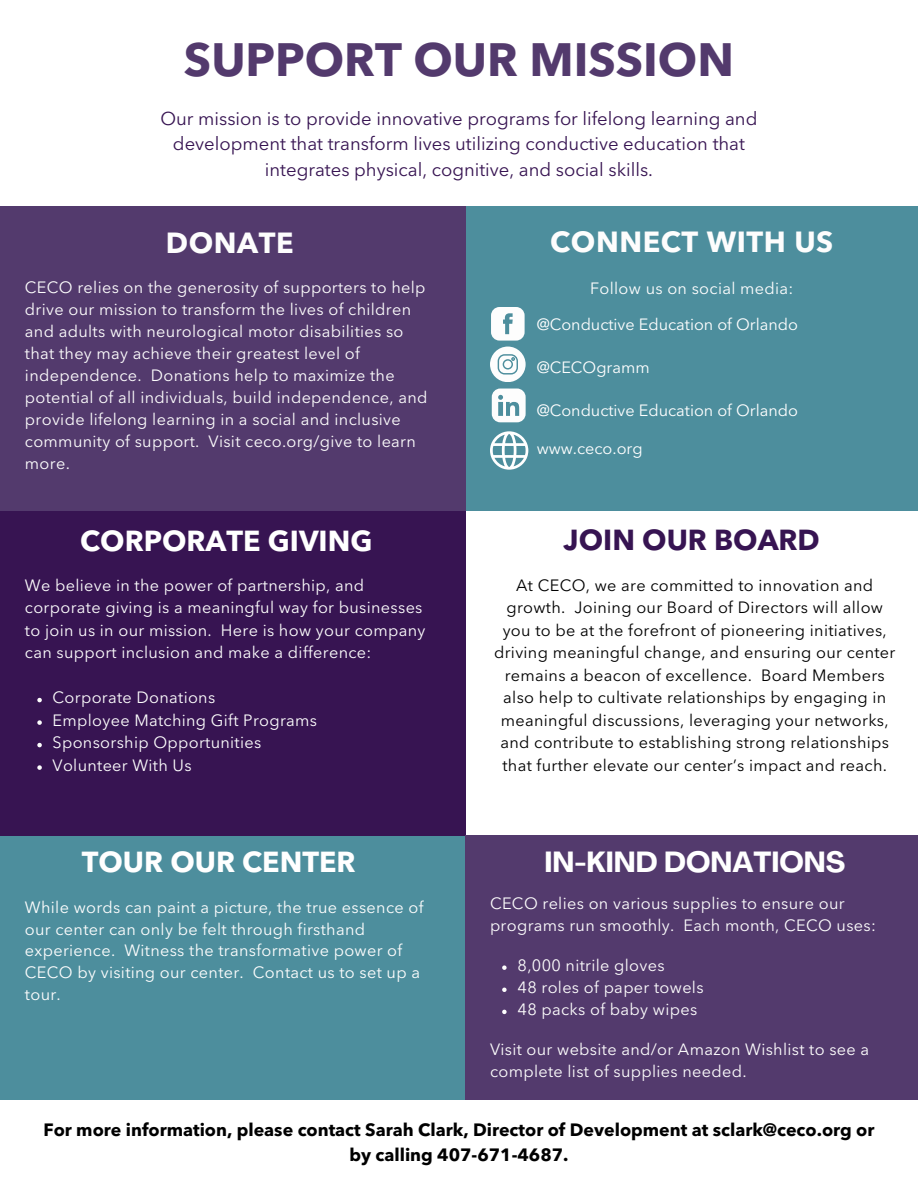
<style>
.page{position:relative;width:918px;height:1188px;background:#fff}
.page>*{position:absolute;margin:0;border:0;box-sizing:border-box;transform-origin:0 0}
.t1{font:700 46.35px "Avenir Next LT Pro";color:#533a6d}
.t2{font:700 28.95px "Avenir Next LT Pro";letter-spacing:.02em;color:#fdfdfd}
.t3{font:700 28.8px "Avenir Next LT Pro";color:#fff}
.t4{font:700 28.8px "Agrandir";color:#fff}
.t5{font:700 28.8px "Avenir Next LT Pro";color:#371452}
.t6{font:700 28.8px "Avenir Next LT Pro";letter-spacing:.02em;color:#fdfdfd}
.t7{font:18.45px/25.8px "Avenir Next LT Pro";color:#371452;text-align:center}
.t8{font:700 17.7px/24.8px "Avenir Next LT Pro";color:#000;text-align:center}
.t9{font:16.2px/22px "Avenir Next LT Pro";letter-spacing:.02em;color:#fdfdfd}
.t10{font:16.2px/22.5px "Avenir Next LT Pro";letter-spacing:.02em;color:#000;text-align:center}
.t11{font:16.2px "Avenir Next LT Pro";color:#fff}
</style>
<div class="page">
<div style="left:0;top:835px;width:475px;height:265px;background:#4d8e9d"></div>
<div style="left:0;top:510px;width:466px;height:325px;background:#371452"></div>
<div style="left:466px;top:835px;width:452px;height:265px;background:#533a6d"></div>
<div style="left:0;top:206px;width:466px;height:305px;background:#533a6d"></div>
<div style="left:466px;top:206px;width:452px;height:305px;background:#4d8e9d"></div>
<svg style="left:492px;top:389px;width:34px;height:33px"></svg>
<svg style="left:491px;top:307px;width:33px;height:33px"></svg>
<svg style="left:490px;top:347px;width:35px;height:35px"></svg>
<svg style="left:490px;top:431px;width:38px;height:39px"></svg>
<svg style="left:37px;top:698px;width:5px;height:4px"></svg>
<svg style="left:37px;top:720px;width:5px;height:5px"></svg>
<svg style="left:37px;top:743px;width:5px;height:4px"></svg>
<svg style="left:37px;top:765px;width:5px;height:5px"></svg>
<svg style="left:502px;top:965px;width:5px;height:5px"></svg>
<svg style="left:502px;top:988px;width:5px;height:4px"></svg>
<svg style="left:502px;top:1010px;width:5px;height:4px"></svg>
<h1 class="t1" style="left:184px;top:41px;width:552px">SUPPORT OUR MISSION</h1>
<p class="t7" style="left:160px;top:107px;width:599px">Our mission is to provide innovative programs for lifelong learning and development that transform lives utilizing conductive education that integrates physical, cognitive, and social skills.</p>
<p class="t6" style="left:166px;top:231px;width:129px">DONATE</p>
<p class="t2" style="left:550px;top:230px;width:285px">CONNECT WITH US</p>
<p class="t9" style="left:25px;top:278px;width:404px">CECO relies on the generosity of supporters to help drive our mission to transform the lives of children and adults with neurological motor disabilities so that they may achieve their greatest level of independence. Donations help to maximize the potential of all individuals, build independence, and provide lifelong learning in a social and inclusive community of support. Visit ceco.org/give to learn more.</p>
<p class="t9" style="left:590px;top:279px;width:205px">Follow us on social media:</p>
<p class="t11" style="left:537px;top:318px;width:263px">@Conductive Education of Orlando</p>
<p class="t11" style="left:537px;top:361px;width:114px">@CECOgramm</p>
<p class="t11" style="left:537px;top:404px;width:263px">@Conductive Education of Orlando</p>
<p class="t11" style="left:537px;top:442px;width:107px">www.ceco.org</p>
<h3 class="t3" style="left:80px;top:529px;width:294px">CORPORATE GIVING</h3>
<p class="t5" style="left:564px;top:528px;width:258px">JOIN OUR BOARD</p>
<p class="t9" style="left:25px;top:576px;width:402px;line-height:22.5px">We believe in the power of partnership, and corporate giving is a meaningful way for businesses to join us in our mission. Here is how your company can support inclusion and make a difference:</p>
<p class="t9" style="left:53px;top:688px;width:266px;line-height:22.5px">Corporate Donations<br>Employee Matching Gift Programs<br>Sponsorship Opportunities<br>Volunteer With Us</p>
<p class="t10" style="left:494px;top:576px;width:403px">At CECO, we are committed to innovation and growth. Joining our Board of Directors will allow you to be at the forefront of pioneering initiatives, driving meaningful change, and ensuring our center remains a beacon of excellence. Board Members also help to cultivate relationships by engaging in meaningful discussions, leveraging your networks, and contribute to establishing strong relationships that further elevate our center’s impact and reach.</p>
<h3 class="t3" style="left:82px;top:850px;width:275px">TOUR OUR CENTER</h3>
<p class="t9" style="left:25px;top:897px;width:400px">While words can paint a picture, the true essence of our center can only be felt through firsthand experience. Witness the transformative power of CECO by visiting our center. Contact us to set up a tour.</p>
<h3 class="t4" style="left:544px;top:851px;width:302px">IN-KIND DONATIONS</h3>
<p class="t9" style="left:490px;top:894px;width:387px">CECO relies on various supplies to ensure our programs run smoothly. Each month, CECO uses:</p>
<p class="t9" style="left:518px;top:956px;width:187px">8,000 nitrile gloves<br>48 roles of paper towels<br>48 packs of baby wipes</p>
<p class="t9" style="left:490px;top:1040px;width:381px">Visit our website and/or Amazon Wishlist to see a complete list of supplies needed.</p>
<p class="t8" style="left:43px;top:1119px;width:833px">For more information, please contact Sarah Clark, Director of Development at sclark@ceco.org or by calling 407-671-4687.</p>
</div>
